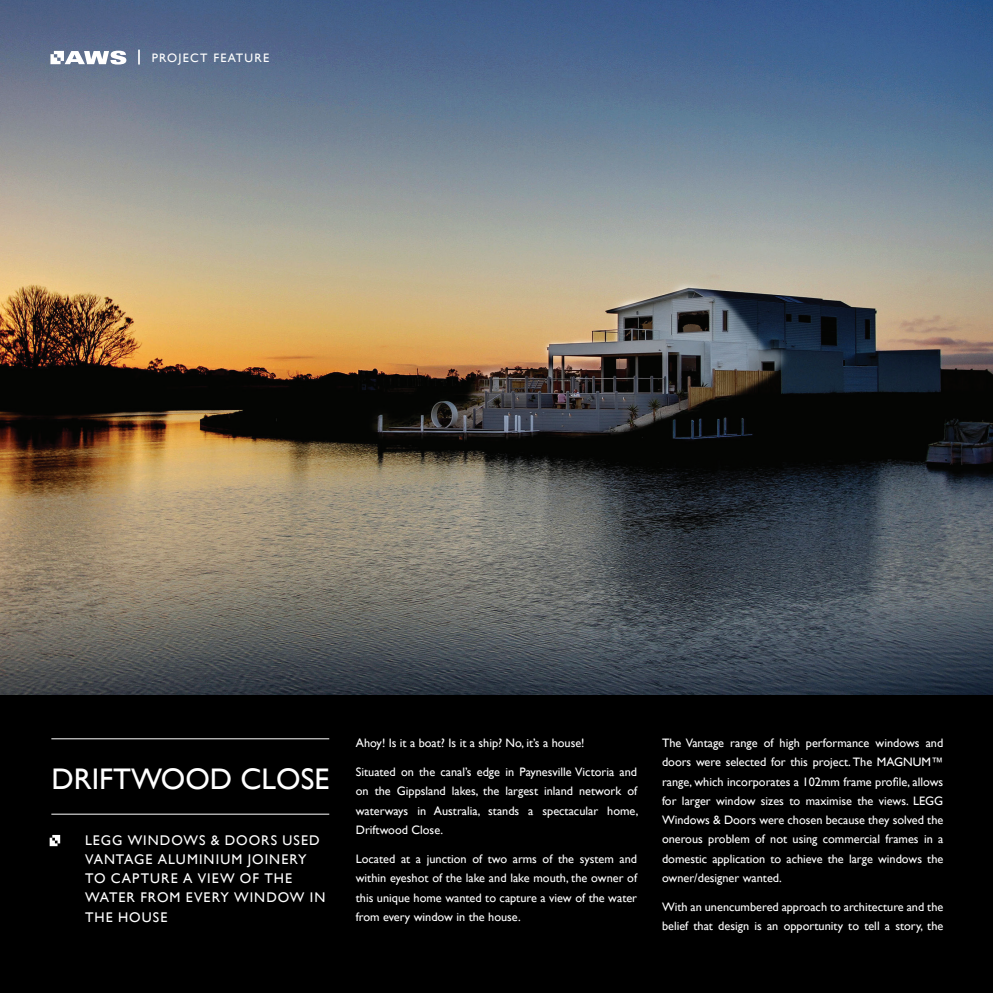
<style>
.page{position:relative;width:993px;height:993px;background:#fff}
.page>*{position:absolute;margin:0;border:0;box-sizing:border-box;transform-origin:0 0}
.t1{font:29.75px "Gill Sans";color:#fff}
.t2{font:14px/19.2px "Gill Sans";letter-spacing:.075em;color:#fff}
.t3{font:12.25px/19.2px "Gill Sans";color:#fff;text-align:justify}
.t4{font:12.25px "Gill Sans";letter-spacing:.1em;color:#fff}
</style>
<div class="page">
<div style="left:0;top:694px;width:992px;height:298px;background:#000"></div>
<img style="left:0;top:0;width:992px;height:694px">
<hr style="left:51px;top:738px;width:278px;height:1px;background:#fff">
<hr style="left:51px;top:813px;width:278px;height:1px;background:#fff">
<svg style="left:50px;top:834px;width:10px;height:11px"></svg>
<svg style="left:138px;top:50px;width:2px;height:14px"></svg>
<svg style="left:50px;top:51px;width:76px;height:13px"></svg>
<p class="t4" style="left:152px;top:51px;width:119px">PROJECT FEATURE</p>
<h1 class="t1" style="left:51px;top:761px;width:279px">DRIFTWOOD CLOSE</h1>
<p class="t2" style="left:85px;top:830px;width:242px">LEGG WINDOWS &amp; DOORS USED<br>VANTAGE ALUMINIUM JOINERY<br>TO CAPTURE A VIEW OF THE<br>WATER FROM EVERY WINDOW IN<br>THE HOUSE</p>
<p class="t3" style="left:356px;top:733px;width:230px">Ahoy! Is it a boat? Is it a ship? No, it’s a house!</p>
<p class="t3" style="left:356px;top:762px;width:284px">Situated on the canal’s edge in Paynesville Victoria and on the Gippsland lakes, the largest inland network of waterways in Australia, stands a spectacular home, Driftwood Close.</p>
<p class="t3" style="left:356px;top:849px;width:283px">Located at a junction of two arms of the system and within eyeshot of the lake and lake mouth, the owner of this unique home wanted to capture a view of the water from every window in the house.</p>
<p class="t3" style="left:661px;top:733px;width:283px">The Vantage range of high performance windows and doors were selected for this project. The MAGNUM™ range, which incorporates a 102mm frame profile, allows for larger window sizes to maximise the views. LEGG Windows &amp; Doors were chosen because they solved the onerous problem of not using commercial frames in a domestic application to achieve the large windows the owner/designer wanted.</p>
<p class="t3" style="left:661px;top:897px;width:283px">With an unencumbered approach to architecture and the belief that design is an opportunity to tell a story, the</p>
</div>
